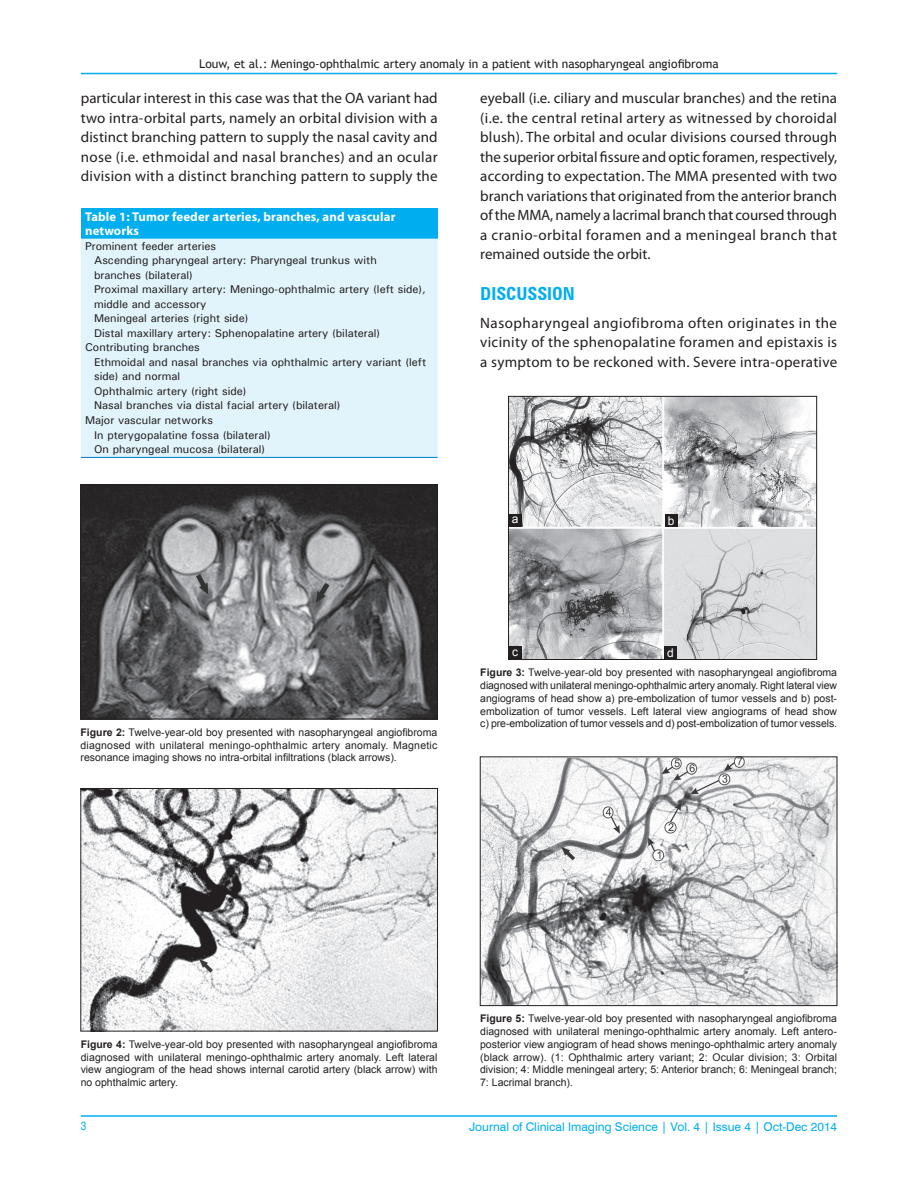
<style>
.page{position:relative;width:918px;height:1188px;background:#fff}
.page>*{position:absolute;margin:0;border:0;box-sizing:border-box;transform-origin:0 0}
.t1{font:700 condensed 18px "Zurich BT";color:#00aeef}
.t2{font:15px/19.5px "Myriad Pro";letter-spacing:.02em;color:#231f20;text-align:justify}
.t3{font:700 12.75px/14.2px "Myriad Pro";letter-spacing:.01em;color:#fff}
.t4{font:12px "Trebuchet MS";color:#231f20}
.t5{font:12px "Swiss 721 BT";color:#00aeef}
.t6{font:12px "Arial";color:#fff}
.t7{font:condensed 12px "Helvetica";color:#00aeef}
.t8{font:500 11.25px "Univers";color:#231f20}
.t9{font:10.5px/12.8px "Arial";color:#231f20;text-align:justify}
.s1{font-weight:700}
</style>
<div class="page">
<hr style="left:81px;top:73px;width:756px;height:1px;background:#00aeef">
<hr style="left:81px;top:1116px;width:756px;height:1px;background:#00aeef">
<div style="left:81px;top:208px;width:357px;height:31px;background:#00aeef"></div>
<div style="left:81px;top:239px;width:357px;height:218px;background:#e1f4fc"></div>
<hr style="left:81px;top:457px;width:357px;height:1px;background:#007ec5">
<img style="left:82px;top:487px;width:354px;height:230px">
<div style="left:80px;top:485px;width:358px;height:234px;border:1px solid #231f20"></div>
<img style="left:83px;top:790px;width:353px;height:239px">
<div style="left:81px;top:788px;width:357px;height:243px;border:1px solid #231f20"></div>
<img style="left:482px;top:759px;width:353px;height:245px">
<div style="left:480px;top:757px;width:357px;height:249px;border:1px solid #231f20"></div>
<img style="left:510px;top:398px;width:305px;height:260px">
<div style="left:508px;top:396px;width:309px;height:264px;border:1px solid #231f20"></div>
<div style="left:664px;top:647px;width:13px;height:12px;background:#231f20"></div>
<div style="left:509px;top:647px;width:13px;height:12px;background:#231f20"></div>
<div style="left:665px;top:514px;width:12px;height:13px;background:#231f20"></div>
<div style="left:509px;top:514px;width:13px;height:12px;background:#231f20"></div>
<p class="t4" style="left:199px;top:56px;width:521px">Louw, et al.: Meningo-ophthalmic artery anomaly in a patient with nasopharyngeal angiofibroma</p>
<p class="t2" style="left:81px;top:89px;width:358px">particular interest in this case was that the OA variant had two intra-orbital parts, namely an orbital division with a distinct branching pattern to supply the nasal cavity and nose (i.e. ethmoidal and nasal branches) and an ocular division with a distinct branching pattern to supply the</p>
<p class="t2" style="left:480px;top:89px;width:359px">eyeball (i.e. ciliary and muscular branches) and the retina (i.e. the central retinal artery as witnessed by choroidal blush). The orbital and ocular divisions coursed through the superior orbital fissure and optic foramen, respectively, according to expectation. The MMA presented with two branch variations that originated from the anterior branch of the MMA, namely a lacrimal branch that coursed through a cranio-orbital foramen and a meningeal branch that remained outside the orbit.</p>
<h1 class="t1" style="left:480px;top:283px;width:96px">DISCUSSION</h1>
<h2 class="t2" style="left:480px;top:314px;width:358px">Nasopharyngeal angiofibroma often originates in the vicinity of the sphenopalatine foramen and epistaxis is a symptom to be reckoned with. Severe intra-operative</h2>
<p class="t3" style="left:85px;top:210px;width:312px">Table 1: Tumor feeder arteries, branches, and vascular networks</p>
<p class="t8" style="left:85px;top:239px;width:132px">Prominent feeder arteries</p>
<p class="t8" style="left:94px;top:253px;width:284px">Ascending pharyngeal artery: Pharyngeal trunkus with</p>
<p class="t8" style="left:94px;top:268px;width:100px">branches (bilateral)</p>
<p class="t8" style="left:94px;top:282px;width:333px">Proximal maxillary artery: Meningo-ophthalmic artery (left side),</p>
<p class="t8" style="left:94px;top:297px;width:114px">middle and accessory</p>
<p class="t8" style="left:94px;top:311px;width:156px">Meningeal arteries (right side)</p>
<p class="t8" style="left:94px;top:326px;width:288px">Distal maxillary artery: Sphenopalatine artery (bilateral)</p>
<p class="t8" style="left:85px;top:340px;width:116px">Contributing branches</p>
<p class="t8" style="left:94px;top:355px;width:334px">Ethmoidal and nasal branches via ophthalmic artery variant (left</p>
<p class="t8" style="left:94px;top:369px;width:88px">side) and normal</p>
<p class="t8" style="left:94px;top:384px;width:154px">Ophthalmic artery (right side)</p>
<p class="t8" style="left:94px;top:398px;width:248px">Nasal branches via distal facial artery (bilateral)</p>
<p class="t8" style="left:85px;top:413px;width:130px">Major vascular networks</p>
<p class="t8" style="left:94px;top:428px;width:178px">In pterygopalatine fossa (bilateral)</p>
<p class="t8" style="left:94px;top:442px;width:173px">On pharyngeal mucosa (bilateral)</p>
<p class="t6" style="left:512px;top:513px;width:8px">a</p>
<p class="t6" style="left:668px;top:514px;width:8px">b</p>
<p class="t9" style="left:81px;top:726px;width:358px"><span class="s1">Figure 2:</span> Twelve-year-old boy presented with nasopharyngeal angiofibroma diagnosed with unilateral meningo-ophthalmic artery anomaly. Magnetic resonance imaging shows no intra-orbital infiltrations (black arrows).</p>
<p class="t6" style="left:512px;top:645px;width:7px">c</p>
<p class="t6" style="left:667px;top:646px;width:8px">d</p>
<p class="t9" style="left:480px;top:666px;width:358px"><span class="s1">Figure 3:</span> Twelve-year-old boy presented with nasopharyngeal angiofibroma diagnosed with unilateral meningo-ophthalmic artery anomaly. Right lateral view angiograms of head show a) pre-embolization of tumor vessels and b) post&shy;embolization of tumor vessels. Left lateral view angiograms of head show c) pre-embolization of tumor vessels and d) post-embolization of tumor vessels.</p>
<p class="t9" style="left:81px;top:1038px;width:358px"><span class="s1">Figure 4:</span> Twelve-year-old boy presented with nasopharyngeal angiofibroma diagnosed with unilateral meningo-ophthalmic artery anomaly. Left lateral view angiogram of the head shows internal carotid artery (black arrow) with no ophthalmic artery.</p>
<p class="t9" style="left:480px;top:1012px;width:358px"><span class="s1">Figure 5:</span> Twelve-year-old boy presented with nasopharyngeal angiofibroma diagnosed with unilateral meningo-ophthalmic artery anomaly. Left antero&shy;posterior view angiogram of head shows meningo-ophthalmic artery anomaly (black arrow). (1: Ophthalmic artery variant; 2: Ocular division; 3: Orbital division; 4: Middle meningeal artery; 5: Anterior branch; 6: Meningeal branch; 7: Lacrimal branch).</p>
<p class="t7" style="left:81px;top:1119px;width:7px">3</p>
<p class="t5" style="left:469px;top:1119px;width:370px">Journal of Clinical Imaging Science | Vol. 4 | Issue 4 | Oct-Dec 2014</p>
</div>
